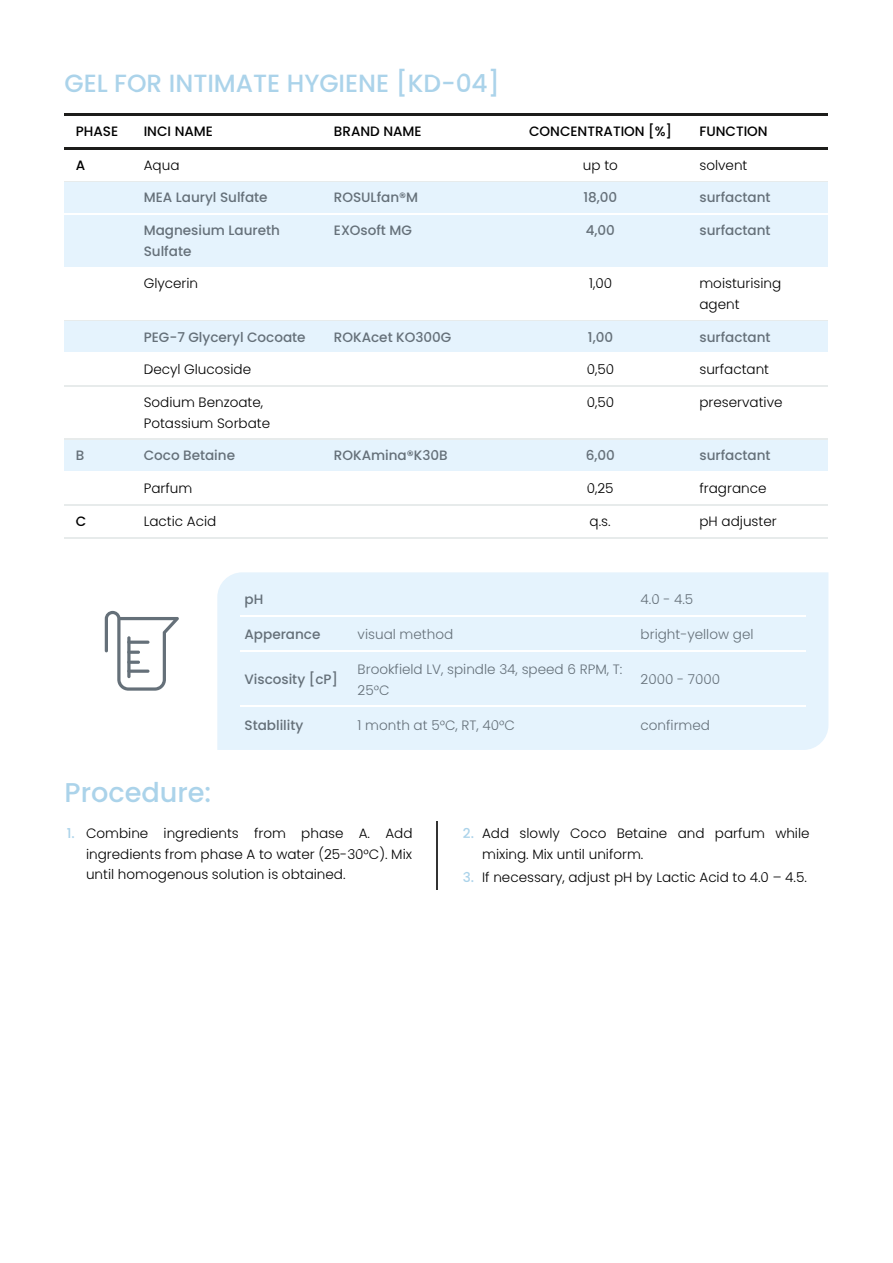
<style>
.page{position:relative;width:893px;height:1263px;background:#fff}
.page>*{position:absolute;margin:0;border:0;box-sizing:border-box;transform-origin:0 0}
.t1{font:500 27.15px "Poppins";letter-spacing:.005em;color:#abd3ea}
.t2{font:24.9px "Medium Poppins";letter-spacing:.005em;color:#abd3ea}
.t3{font:13.5px/20.4px "Light Poppins";letter-spacing:.005em;color:#000}
.t4{font:500 13.5px/20.4px "Poppins";letter-spacing:.005em;color:#657079}
.t5{font:13.5px/20.4px "Light Poppins";letter-spacing:.005em;color:#657079}
.t6{font:500 13.5px "Poppins";letter-spacing:.005em;color:#000}
.s1{font-family:"Poppins";font-weight:500;color:#abd3ea}
</style>
<div class="page">
<hr style="left:64px;top:113px;width:764px;height:2px;background:#1d1d1b">
<hr style="left:64px;top:147px;width:764px;height:2px;background:#1d1d1b">
<hr style="left:64px;top:181px;width:764px;height:1px;background:#e7ebeb">
<div style="left:64px;top:182px;width:764px;height:33px;background:#e5f3fd"></div>
<hr style="left:64px;top:214px;width:764px;height:1px;background:#fff">
<div style="left:64px;top:215px;width:764px;height:53px;background:#e5f3fd"></div>
<hr style="left:64px;top:267px;width:764px;height:1px;background:#fff">
<hr style="left:64px;top:320px;width:764px;height:1px;background:#e7ebeb">
<div style="left:64px;top:321px;width:764px;height:33px;background:#e5f3fd"></div>
<hr style="left:64px;top:353px;width:764px;height:1px;background:#fff">
<hr style="left:64px;top:386px;width:764px;height:1px;background:#e7ebeb">
<hr style="left:64px;top:439px;width:764px;height:1px;background:#e7ebeb">
<div style="left:64px;top:440px;width:764px;height:33px;background:#e5f3fd"></div>
<hr style="left:64px;top:472px;width:764px;height:1px;background:#fff">
<hr style="left:64px;top:505px;width:764px;height:1px;background:#e7ebeb">
<hr style="left:64px;top:537px;width:764px;height:1px;background:#e7ebeb">
<div style="left:217px;top:572px;width:611px;height:178px;background:#e5f3fd"></div>
<hr style="left:240px;top:615px;width:113px;height:1px;background:#fff">
<hr style="left:353px;top:615px;width:283px;height:1px;background:#fff">
<hr style="left:636px;top:615px;width:169px;height:1px;background:#fff">
<hr style="left:240px;top:650px;width:113px;height:2px;background:#fff">
<hr style="left:353px;top:650px;width:283px;height:2px;background:#fff">
<hr style="left:636px;top:650px;width:169px;height:2px;background:#fff">
<hr style="left:240px;top:706px;width:113px;height:1px;background:#fff">
<hr style="left:353px;top:706px;width:283px;height:1px;background:#fff">
<hr style="left:636px;top:706px;width:169px;height:1px;background:#fff">
<hr style="left:437px;top:821px;width:1px;height:69px;background:#333">
<svg style="left:105px;top:611px;width:74px;height:80px"></svg>
<hr style="left:127px;top:641px;width:22px;height:3px;background:#657079;border-radius:2px">
<h2 class="t2" style="left:64px;top:66px;width:436px">GEL FOR INTIMATE HYGIENE [KD-04]</h2>
<p class="t6" style="left:76px;top:122px;width:44px">PHASE</p>
<p class="t6" style="left:144px;top:122px;width:71px">INCI NAME</p>
<p class="t6" style="left:334px;top:122px;width:89px">BRAND NAME</p>
<p class="t6" style="left:529px;top:122px;width:144px">CONCENTRATION [%]</p>
<p class="t6" style="left:699px;top:122px;width:70px">FUNCTION</p>
<p class="t6" style="left:76px;top:156px;width:11px">A</p>
<p class="t3" style="left:144px;top:155px;width:37px">Aqua</p>
<p class="t3" style="left:583px;top:155px;width:36px">up to</p>
<p class="t3" style="left:699px;top:155px;width:49px">solvent</p>
<p class="t4" style="left:144px;top:188px;width:125px">MEA Lauryl Sulfate</p>
<p class="t4" style="left:334px;top:188px;width:86px">ROSULfan®M</p>
<p class="t4" style="left:583px;top:188px;width:35px">18,00</p>
<p class="t4" style="left:699px;top:188px;width:73px">surfactant</p>
<p class="t4" style="left:144px;top:220px;width:138px">Magnesium Laureth<br>Sulfate</p>
<p class="t4" style="left:334px;top:220px;width:79px">EXOsoft MG</p>
<p class="t4" style="left:585px;top:220px;width:31px">4,00</p>
<p class="t4" style="left:699px;top:220px;width:73px">surfactant</p>
<p class="t3" style="left:144px;top:274px;width:56px">Glycerin</p>
<p class="t3" style="left:589px;top:274px;width:24px">1,00</p>
<p class="t3" style="left:699px;top:274px;width:83px">moisturising agent</p>
<p class="t4" style="left:144px;top:327px;width:163px">PEG-7 Glyceryl Cocoate</p>
<p class="t4" style="left:334px;top:327px;width:119px">ROKAcet KO300G</p>
<p class="t4" style="left:588px;top:327px;width:27px">1,00</p>
<p class="t4" style="left:699px;top:327px;width:73px">surfactant</p>
<p class="t3" style="left:144px;top:359px;width:109px">Decyl Glucoside</p>
<p class="t3" style="left:587px;top:359px;width:29px">0,50</p>
<p class="t3" style="left:699px;top:359px;width:71px">surfactant</p>
<p class="t3" style="left:144px;top:392px;width:128px">Sodium Benzoate,<br>Potassium Sorbate</p>
<p class="t3" style="left:587px;top:392px;width:29px">0,50</p>
<p class="t3" style="left:699px;top:392px;width:85px">preservative</p>
<p class="t4" style="left:76px;top:445px;width:10px">B</p>
<p class="t4" style="left:144px;top:445px;width:93px">Coco Betaine</p>
<p class="t4" style="left:334px;top:445px;width:115px">ROKAmina®K30B</p>
<p class="t4" style="left:585px;top:445px;width:31px">6,00</p>
<p class="t4" style="left:699px;top:445px;width:73px">surfactant</p>
<p class="t3" style="left:144px;top:478px;width:50px">Parfum</p>
<p class="t3" style="left:587px;top:478px;width:28px">0,25</p>
<p class="t3" style="left:699px;top:478px;width:68px">fragrance</p>
<p class="t6" style="left:76px;top:512px;width:12px">C</p>
<p class="t3" style="left:144px;top:511px;width:74px">Lactic Acid</p>
<p class="t3" style="left:589px;top:511px;width:22px">q.s.</p>
<p class="t3" style="left:699px;top:511px;width:79px">pH adjuster</p>
<p class="t4" style="left:244px;top:589px;width:20px">pH</p>
<p class="t5" style="left:640px;top:589px;width:54px">4.0 - 4.5</p>
<p class="t4" style="left:244px;top:624px;width:77px">Apperance</p>
<p class="t5" style="left:357px;top:624px;width:97px">visual method</p>
<p class="t5" style="left:640px;top:624px;width:114px">bright-yellow gel</p>
<p class="t4" style="left:244px;top:669px;width:95px">Viscosity [cP]</p>
<p class="t5" style="left:357px;top:659px;width:266px">Brookfield LV, spindle 34, speed 6 RPM, T:<br>25°C</p>
<p class="t5" style="left:640px;top:669px;width:81px">2000 - 7000</p>
<p class="t4" style="left:244px;top:715px;width:60px">Stablility</p>
<p class="t5" style="left:357px;top:715px;width:159px">1 month at 5°C, RT, 40°C</p>
<p class="t5" style="left:640px;top:715px;width:71px">confirmed</p>
<h1 class="t1" style="left:64px;top:773px;width:148px">Procedure:</h1>
<p class="t3" style="left:86px;top:823px;width:328px;text-align:justify;text-indent:-19px"><span class="s1">1.</span> Combine ingredients from phase A. Add ingredients from phase A to water (25-30°C). Mix until homogenous solution is obtained.</p>
<p class="t3" style="left:482px;top:823px;width:329px;text-indent:-19px"><span class="s1">2.</span> Add slowly Coco Betaine and parfum while mixing. Mix until uniform.</p>
<p class="t3" style="left:463px;top:867px;width:345px"><span class="s1">3.</span> If necessary, adjust pH by Lactic Acid to 4.0 – 4.5.</p>
</div>
